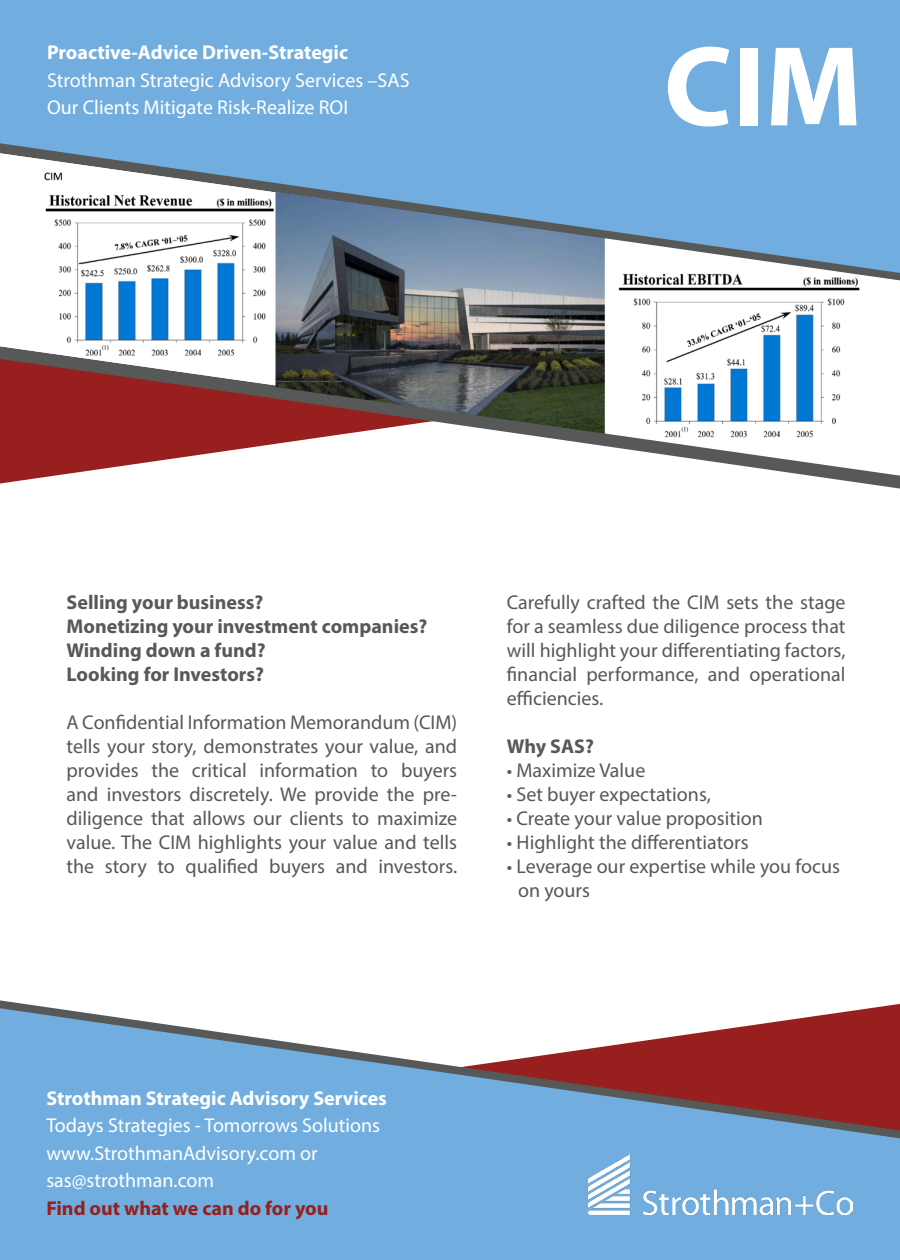
<style>
.page{position:relative;width:900px;height:1260px;background:#fff}
.page>*{position:absolute;margin:0;border:0;box-sizing:border-box;transform-origin:0 0}
.t1{font:700 115px "Myriad Pro";color:#fff}
.t2{font:20px/24px "Myriad Pro";color:#565957;text-align:justify}
.t3{font:20px "Myriad Pro";color:#fff}
.t4{font:700 20px "Myriad Pro";color:#565957}
.t5{font:700 20px "Myriad Pro";color:#fff}
.t6{font:700 20px "Myriad Pro";color:#971f1e}
.s1{font-size:19.25px}
</style>
<div class="page">
<div style="left:0;top:0;width:900px;height:153px;background:#71aedf"></div>
<svg style="left:0;top:1008px;width:900px;height:252px;background:#85a1c4"></svg>
<img style="left:589px;top:1154px;width:264px;height:61px">
<svg style="left:0;top:153px;width:900px;height:321px;fill:#71aedf"></svg>
<img style="left:0;top:153px;width:282px;height:233px">
<img style="left:276px;top:192px;width:420px;height:254px">
<img style="left:605px;top:238px;width:295px;height:238px">
<p class="t5" style="left:47px;top:39px;width:303px">Proactive-Advice Driven-Strategic</p>
<p class="t3" style="left:47px;top:68px;width:364px">Strothman Strategic Advisory Services –SAS</p>
<p class="t3" style="left:47px;top:95px;width:303px">Our Clients Mitigate Risk-Realize ROI</p>
<p class="t1" style="left:664px;top:12px;width:200px">CIM</p>
<p class="t4" style="left:67px;top:589px;width:198px">Selling your business?</p>
<p class="t4" style="left:67px;top:613px;width:362px">Monetizing your investment companies?</p>
<p class="t4" style="left:67px;top:637px;width:201px">Winding down a fund?</p>
<p class="t4" style="left:67px;top:661px;width:199px">Looking for Investors?</p>
<p class="t2" style="left:67px;top:710px;width:392px">A Confidential Information Memorandum (CIM) tells your story, demonstrates your value, and provides the critical information to buyers and investors discretely. We provide the pre&shy;diligence that allows our clients to maximize value. The CIM highlights your value and tells the story to qualified buyers and investors.</p>
<p class="t2" style="left:507px;top:590px;width:340px">Carefully crafted the CIM sets the stage for a seamless due diligence process that will highlight your differentiating factors, financial performance, and operational efficiencies.</p>
<p class="t4" style="left:507px;top:733px;width:89px">Why SAS?</p>
<p class="t2" style="left:507px;top:758px;width:140px"><span class="s1">•</span> Maximize Value</p>
<p class="t2" style="left:507px;top:782px;width:206px"><span class="s1">•</span> Set buyer expectations,</p>
<p class="t2" style="left:507px;top:806px;width:257px"><span class="s1">•</span> Create your value proposition</p>
<p class="t2" style="left:507px;top:830px;width:243px"><span class="s1">•</span> Highlight the differentiators</p>
<p class="t2" style="left:507px;top:854px;width:335px"><span class="s1">•</span> Leverage our expertise while you focus</p>
<p class="t2" style="left:518px;top:878px;width:74px">on yours</p>
<p class="t5" style="left:46px;top:1085px;width:342px">Strothman Strategic Advisory Services</p>
<p class="t3" style="left:46px;top:1113px;width:335px">Todays Strategies - Tomorrows Solutions</p>
<p class="t3" style="left:46px;top:1141px;width:273px">www.StrothmanAdvisory.com or</p>
<p class="t3" style="left:46px;top:1168px;width:169px">sas@strothman.com</p>
<p class="t6" style="left:46px;top:1195px;width:284px">Find out what we can do for you</p>
</div>
